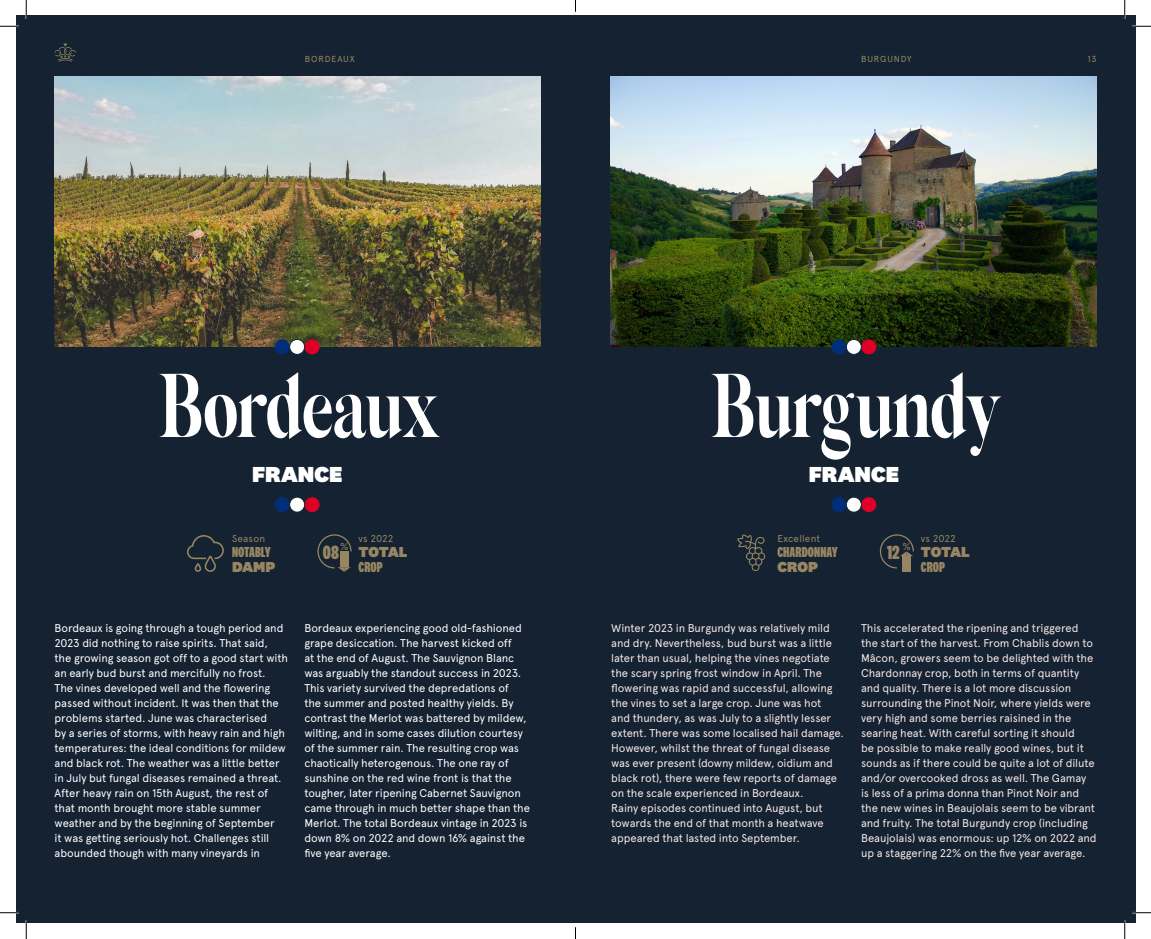
<style>
.page{position:relative;width:1151px;height:939px;background:#fff}
.page>*{position:absolute;margin:0;border:0;box-sizing:border-box;transform-origin:0 0}
.t1{font:600 90px "Silk Serif Condensed";letter-spacing:-.045em;color:#fff}
.t2{font:900 22.5px "National 2";color:#fff}
.t3{font:800 20px "National 2 Compressed";color:#988662}
.t4{font:800 15px "National 2 Compressed";color:#988662}
.t5{font:900 15px "National 2";letter-spacing:-.01em;color:#988662}
.t6{font:11.25px/15px "Apercu";letter-spacing:-.01em;color:#fff}
.t7{font:11.25px/15px "Apercu";letter-spacing:-.01em;color:#f6e8e5}
.t8{font:10px "Apercu";letter-spacing:.015em;color:#988662}
.t9{font:8.75px "Apercu";letter-spacing:.095em;color:#988662}
</style>
<div class="page">
<div style="left:16px;top:16px;width:1119px;height:907px;background:#142232"></div>
<img style="left:55px;top:77px;width:485px;height:270px">
<img style="left:611px;top:77px;width:485px;height:270px">
<div style="left:305px;top:339px;width:15px;height:15px;background:#de0027;border-radius:50%"></div>
<div style="left:290px;top:339px;width:15px;height:15px;background:#fefefe;border-radius:50%"></div>
<div style="left:289px;top:339px;width:16px;height:15px;border:1px solid #142232;border-radius:50%"></div>
<div style="left:275px;top:339px;width:15px;height:15px;background:#002e7b;border-radius:50%"></div>
<div style="left:305px;top:497px;width:15px;height:15px;background:#de0027;border-radius:50%"></div>
<div style="left:290px;top:497px;width:15px;height:15px;background:#fefefe;border-radius:50%"></div>
<div style="left:289px;top:497px;width:16px;height:15px;border:1px solid #142232;border-radius:50%"></div>
<div style="left:275px;top:497px;width:15px;height:15px;background:#002e7b;border-radius:50%"></div>
<div style="left:861px;top:339px;width:15px;height:15px;background:#de0027;border-radius:50%"></div>
<div style="left:846px;top:339px;width:15px;height:15px;background:#fefefe;border-radius:50%"></div>
<div style="left:846px;top:339px;width:15px;height:15px;border:1px solid #142232;border-radius:50%"></div>
<div style="left:831px;top:339px;width:15px;height:15px;background:#002e7b;border-radius:50%"></div>
<div style="left:861px;top:497px;width:15px;height:15px;background:#de0027;border-radius:50%"></div>
<div style="left:846px;top:497px;width:15px;height:15px;background:#fefefe;border-radius:50%"></div>
<div style="left:846px;top:497px;width:15px;height:15px;border:1px solid #142232;border-radius:50%"></div>
<div style="left:831px;top:497px;width:15px;height:15px;background:#002e7b;border-radius:50%"></div>
<svg style="left:55px;top:43px;width:21px;height:19px"></svg>
<svg style="left:317px;top:534px;width:35px;height:37px"></svg>
<svg style="left:187px;top:535px;width:37px;height:36px"></svg>
<div style="left:902px;top:556px;width:9px;height:15px;background:#988662"></div>
<svg style="left:879px;top:534px;width:35px;height:35px"></svg>
<svg style="left:737px;top:534px;width:28px;height:37px"></svg>
<svg style="left:0;top:25px;width:19px;height:2px"></svg>
<svg style="left:1132px;top:25px;width:19px;height:2px"></svg>
<svg style="left:0;top:911px;width:19px;height:2px"></svg>
<svg style="left:1132px;top:911px;width:19px;height:2px"></svg>
<svg style="left:25px;top:0;width:2px;height:19px"></svg>
<svg style="left:25px;top:920px;width:2px;height:18px"></svg>
<svg style="left:1124px;top:0;width:1px;height:19px"></svg>
<svg style="left:1124px;top:920px;width:1px;height:18px"></svg>
<p class="t9" style="left:305px;top:53px;width:51px">BORDEAUX</p>
<p class="t9" style="left:861px;top:53px;width:52px">BURGUNDY</p>
<p class="t9" style="left:1087px;top:53px;width:11px">13</p>
<p class="t1" style="left:156px;top:356px;width:284px">Bordeaux</p>
<p class="t2" style="left:252px;top:460px;width:92px">FRANCE</p>
<p class="t1" style="left:708px;top:356px;width:293px">Burgundy</p>
<p class="t2" style="left:809px;top:460px;width:92px">FRANCE</p>
<p class="t8" style="left:232px;top:532px;width:35px">Season</p>
<p class="t4" style="left:232px;top:543px;width:40px">NOTABLY</p>
<p class="t5" style="left:232px;top:557px;width:45px">DAMP</p>
<p class="t8" style="left:340px;top:540px;width:10px">%</p>
<p class="t3" style="left:323px;top:541px;width:18px">08</p>
<p class="t8" style="left:358px;top:532px;width:37px">vs 2022</p>
<p class="t5" style="left:358px;top:542px;width:50px">TOTAL</p>
<p class="t4" style="left:358px;top:558px;width:26px">CROP</p>
<p class="t8" style="left:777px;top:532px;width:44px">Excellent</p>
<p class="t4" style="left:777px;top:543px;width:62px">CHARDONNAY</p>
<p class="t5" style="left:777px;top:557px;width:42px">CROP</p>
<p class="t8" style="left:902px;top:540px;width:10px">%</p>
<p class="t3" style="left:887px;top:541px;width:14px">12</p>
<p class="t8" style="left:921px;top:532px;width:37px">vs 2022</p>
<p class="t5" style="left:921px;top:542px;width:50px">TOTAL</p>
<p class="t4" style="left:921px;top:558px;width:26px">CROP</p>
<p class="t6" style="left:55px;top:620px;width:235px">Bordeaux is going through a tough period and 2023 did nothing to raise spirits. That said,<br>the growing season got off to a good start with an early bud burst and mercifully no frost.<br>The vines developed well and the flowering passed without incident. It was then that the problems started. June was characterised<br>by a series of storms, with heavy rain and high temperatures: the ideal conditions for mildew and black rot. The weather was a little better in July but fungal diseases remained a threat.<br>After heavy rain on 15th August, the rest of that month brought more stable summer weather and by the beginning of September<br>it was getting seriously hot. Challenges still abounded though with many vineyards in</p>
<p class="t6" style="left:304px;top:620px;width:227px">Bordeaux experiencing good old-fashioned grape desiccation. The harvest kicked off<br>at the end of August. The Sauvignon Blanc was arguably the standout success in 2023.<br>This variety survived the depredations of<br>the summer and posted healthy yields. By contrast the Merlot was battered by mildew, wilting, and in some cases dilution courtesy of the summer rain. The resulting crop was chaotically heterogenous. The one ray of sunshine on the red wine front is that the tougher, later ripening Cabernet Sauvignon came through in much better shape than the Merlot. The total Bordeaux vintage in 2023 is down 8% on 2022 and down 16% against the five year average.</p>
<p class="t7" style="left:611px;top:620px;width:234px">Winter 2023 in Burgundy was relatively mild and dry. Nevertheless, bud burst was a little later than usual, helping the vines negotiate the scary spring frost window in April. The flowering was rapid and successful, allowing the vines to set a large crop. June was hot<br>and thundery, as was July to a slightly lesser extent. There was some localised hail damage.<br>However, whilst the threat of fungal disease was ever present (downy mildew, oidium and black rot), there were few reports of damage on the scale experienced in Bordeaux.<br>Rainy episodes continued into August, but towards the end of that month a heatwave appeared that lasted into September.</p>
<p class="t7" style="left:861px;top:620px;width:237px">This accelerated the ripening and triggered the start of the harvest. From Chablis down to Mâcon, growers seem to be delighted with the Chardonnay crop, both in terms of quantity and quality. There is a lot more discussion surrounding the Pinot Noir, where yields were very high and some berries raisined in the searing heat. With careful sorting it should<br>be possible to make really good wines, but it sounds as if there could be quite a lot of dilute and/or overcooked dross as well. The Gamay is less of a prima donna than Pinot Noir and the new wines in Beaujolais seem to be vibrant and fruity. The total Burgundy crop (including Beaujolais) was enormous: up 12% on 2022 and up a staggering 22% on the five year average.</p>
</div>
